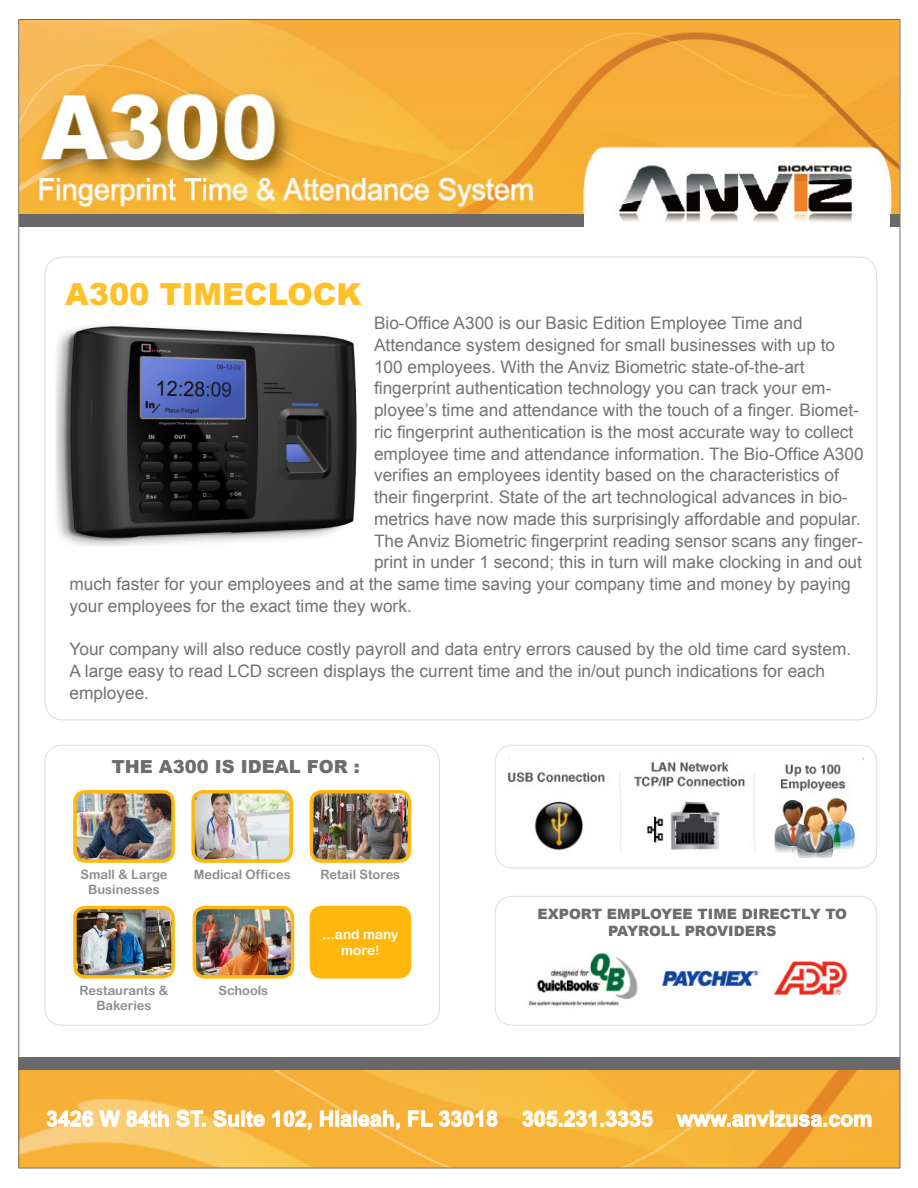
<style>
.page{position:relative;width:918px;height:1188px;background:#fff}
.page>*{position:absolute;margin:0;border:0;box-sizing:border-box;transform-origin:0 0}
.t1{font:900 30.45px "Arial";color:#ffc028}
.t2{font:700 21.45px "Arial";color:#fff}
.t3{font:900 18px "Arial";color:#6c6d70}
.t4{font:17.25px/21.8px "Arial";color:#717275}
.t5{font:900 14.25px/17.1px "Arial";color:#6c6d70;text-align:center}
.t6{font:13.5px/16.2px "Arial Rounded MT Bold";color:#fff;text-align:center}
.t7{font:12.9px/15.5px "Arial Rounded MT Bold";color:#8a8c8f;text-align:center}
</style>
<div class="page">
<div style="left:44px;top:745px;width:396px;height:281px;border:1px solid #dedfe1;border-radius:17px"></div>
<img style="left:77px;top:794px;width:94px;height:65px">
<div style="left:73px;top:790px;width:102px;height:73px;border:3px solid #ffb70b;border-radius:10px"></div>
<img style="left:77px;top:910px;width:94px;height:65px">
<div style="left:73px;top:906px;width:102px;height:73px;border:3px solid #ffb70b;border-radius:10px"></div>
<img style="left:195px;top:794px;width:94px;height:65px">
<div style="left:191px;top:790px;width:102px;height:73px;border:3px solid #ffb70b;border-radius:10px"></div>
<img style="left:194px;top:908px;width:99px;height:67px">
<div style="left:193px;top:906px;width:101px;height:73px;border:3px solid #ffb70b;border-radius:10px"></div>
<img style="left:312px;top:792px;width:96px;height:69px">
<div style="left:310px;top:790px;width:101px;height:73px;border:3px solid #ffb70b;border-radius:10px"></div>
<div style="left:311px;top:908px;width:98px;height:69px;background:#ffb70b;border-radius:10px"></div>
<div style="left:310px;top:906px;width:101px;height:73px;border:3px solid #ffb70b;border-radius:10px"></div>
<div style="left:495px;top:745px;width:382px;height:123px;border:1px solid #dedfe1;border-radius:17px"></div>
<img style="left:508px;top:759px;width:356px;height:98px">
<div style="left:495px;top:896px;width:382px;height:130px;border:1px solid #dedfe1;border-radius:17px"></div>
<img style="left:529px;top:952px;width:319px;height:55px">
<img style="left:56px;top:325px;width:301px;height:221px">
<img style="left:21px;top:21px;width:877px;height:199px">
<hr style="left:19px;top:19px;width:881px;height:1px;background:#6c6d70">
<div style="left:19px;top:215px;width:564px;height:12px;background:#69696c"></div>
<div style="left:890px;top:215px;width:10px;height:12px;background:#69696c"></div>
<img style="left:19px;top:1069px;width:881px;height:99px">
<hr style="left:19px;top:1168px;width:881px;height:1px;background:#6c6d70">
<hr style="left:18px;top:19px;width:1px;height:1149px;background:#6c6d70">
<hr style="left:900px;top:20px;width:1px;height:1148px;background:#6c6d70">
<div style="left:19px;top:1057px;width:881px;height:12px;background:#69696c"></div>
<svg style="left:46px;top:1110px;width:123px;height:17px;background:#fad794"></svg>
<svg style="left:176px;top:1110px;width:29px;height:17px"></svg>
<svg style="left:213px;top:1110px;width:52px;height:17px"></svg>
<svg style="left:272px;top:1110px;width:40px;height:20px"></svg>
<svg style="left:320px;top:1110px;width:32px;height:17px"></svg>
<div style="left:354px;top:1111px;width:3px;height:15px;border:1px solid #fff"></div>
<svg style="left:358px;top:1110px;width:42px;height:20px"></svg>
<svg style="left:408px;top:1110px;width:25px;height:17px"></svg>
<svg style="left:439px;top:1110px;width:59px;height:17px"></svg>
<svg style="left:522px;top:1110px;width:131px;height:17px;background:#f9d07a"></svg>
<svg style="left:676px;top:1111px;width:196px;height:16px;background:#f7c571"></svg>
<p class="t1" style="left:65px;top:272px;width:298px">A300 TIMECLOCK</p>
<p class="t4" style="left:374px;top:312px;width:430px">Bio-Office A300 is our Basic Edition Employee Time and</p>
<p class="t4" style="left:374px;top:334px;width:463px">Attendance system designed for small businesses with up to<br>100 employees. With the Anviz Biometric state-of-the-art</p>
<p class="t4" style="left:374px;top:378px;width:459px">fingerprint authentication technology you can track your em-</p>
<p class="t4" style="left:374px;top:399px;width:486px">ployee’s time and attendance with the touch of a finger. Biomet-</p>
<p class="t4" style="left:374px;top:421px;width:481px">ric fingerprint authentication is the most accurate way to collect</p>
<p class="t4" style="left:374px;top:443px;width:491px">employee time and attendance information. The Bio-Office A300</p>
<p class="t4" style="left:374px;top:465px;width:466px">verifies an employees identity based on the characteristics of</p>
<p class="t4" style="left:374px;top:486px;width:475px">their fingerprint. State of the art technological advances in bio-</p>
<p class="t4" style="left:374px;top:508px;width:488px">metrics have now made this surprisingly affordable and popular.</p>
<p class="t4" style="left:374px;top:530px;width:490px">The Anviz Biometric fingerprint reading sensor scans any finger-</p>
<p class="t4" style="left:374px;top:552px;width:490px">print in under 1 second; this in turn will make clocking in and out</p>
<p class="t4" style="left:70px;top:573px;width:783px">much faster for your employees and at the same time saving your company time and money by paying</p>
<p class="t4" style="left:70px;top:595px;width:344px">your employees for the exact time they work.</p>
<p class="t4" style="left:70px;top:639px;width:783px">Your company will also reduce costly payroll and data entry errors caused by the old time card system.<br>A large easy to read LCD screen displays the current time and the in/out punch indications for each employee.</p>
<p class="t3" style="left:112px;top:754px;width:249px">THE A300 IS IDEAL FOR :</p>
<p class="t7" style="left:81px;top:867px;width:88px">Small &amp; Large</p>
<p class="t7" style="left:88px;top:882px;width:73px">Businesses</p>
<p class="t7" style="left:194px;top:867px;width:98px">Medical Offices</p>
<p class="t7" style="left:80px;top:982px;width:90px">Restaurants &amp;<br>Bakeries</p>
<p class="t7" style="left:219px;top:982px;width:51px">Schools</p>
<p class="t7" style="left:321px;top:867px;width:81px">Retail Stores</p>
<p class="t6" style="left:322px;top:926px;width:78px">...and many more!</p>
<p class="t5" style="left:537px;top:905px;width:311px">EXPORT EMPLOYEE TIME DIRECTLY TO<br>PAYROLL PROVIDERS</p>
<p class="t2" style="left:46px;top:1105px;width:828px">3426 W 84th ST. Suite 102, Hialeah, FL 33018 305.231.3335 www.anvizusa.com</p>
</div>
